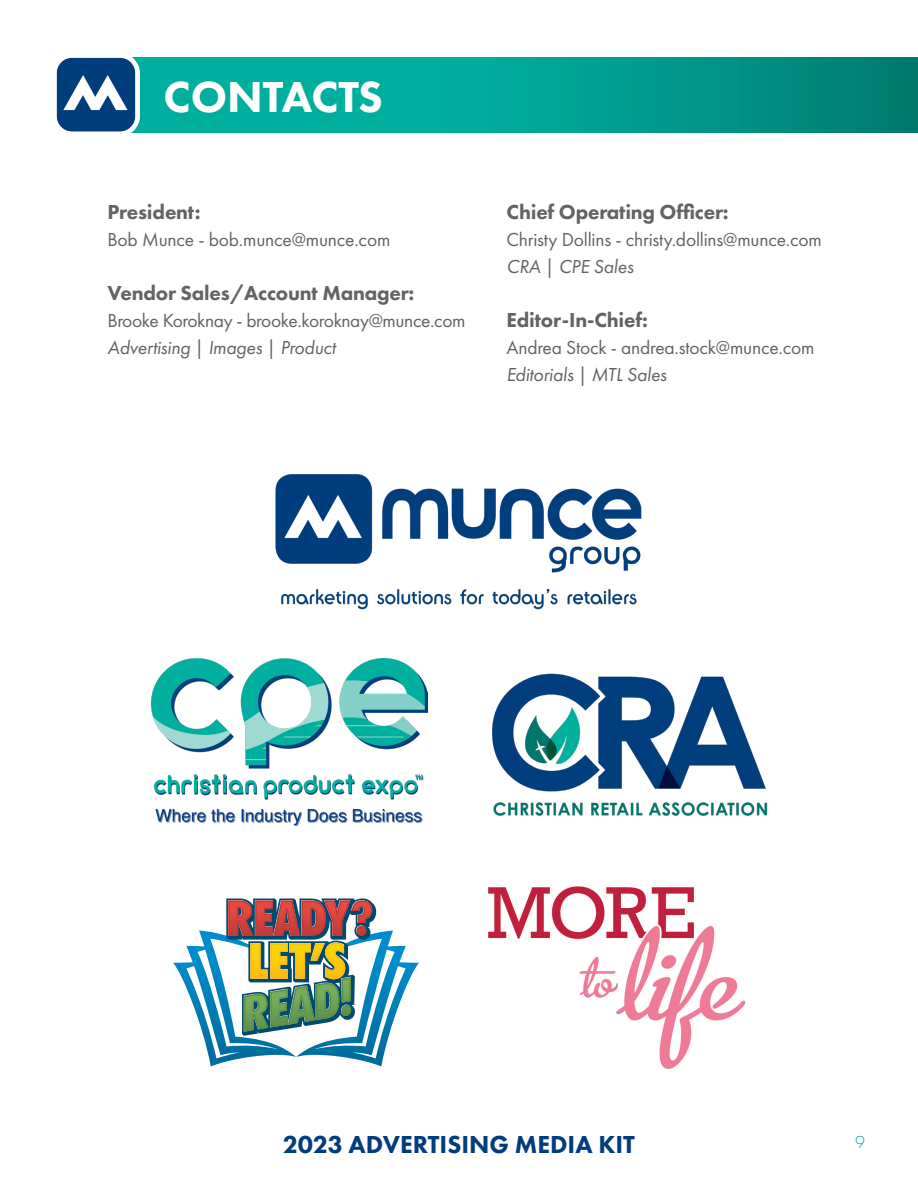
<style>
.page{position:relative;width:918px;height:1188px;background:#fff}
.page>*{position:absolute;margin:0;border:0;box-sizing:border-box;transform-origin:0 0}
.t1{font:800 45px "Futura PT";color:#fff}
.t2{font:800 25.5px "Futura PT";color:#013d7d}
.t3{font:800 21px "Futura PT";letter-spacing:-.01em;color:#636366}
.t4{font:19.5px "Futura PT";letter-spacing:-.01em;color:#636366}
.t5{font:italic 19.5px "Futura PT";letter-spacing:-.01em;color:#636366}
.t6{font:300 18px "Futura PT";color:#00ae9d}
</style>
<div class="page">
<div style="left:123px;top:58px;width:795px;height:75px;background:linear-gradient(to right,#0ba,#008578)"></div>
<img style="left:492px;top:673px;width:275px;height:143px">
<img style="left:152px;top:659px;width:275px;height:167px">
<img style="left:275px;top:474px;width:367px;height:135px">
<img style="left:57px;top:58px;width:78px;height:73px">
<div style="left:52px;top:53px;width:88px;height:83px;border:4px solid #fff;border-radius:18px"></div>
<img style="left:488px;top:886px;width:258px;height:183px">
<svg style="left:173px;top:898px;width:246px;height:168px"></svg>
<p class="t1" style="left:164px;top:69px;width:221px">CONTACTS</p>
<p class="t3" style="left:107px;top:199px;width:95px">President:</p>
<p class="t4" style="left:107px;top:228px;width:284px">Bob Munce - bob.munce@munce.com</p>
<p class="t3" style="left:107px;top:280px;width:308px">Vendor Sales/Account Manager:</p>
<p class="t4" style="left:107px;top:309px;width:360px">Brooke Koroknay - brooke.koroknay@munce.com</p>
<p class="t5" style="left:107px;top:336px;width:230px">Advertising | Images | Product</p>
<p class="t3" style="left:507px;top:199px;width:224px">Chief Operating Officer:</p>
<p class="t4" style="left:507px;top:228px;width:317px">Christy Dollins - christy.dollins@munce.com</p>
<p class="t5" style="left:507px;top:255px;width:128px">CRA | CPE Sales</p>
<p class="t3" style="left:507px;top:307px;width:143px">Editor-In-Chief:</p>
<p class="t4" style="left:507px;top:336px;width:310px">Andrea Stock - andrea.stock@munce.com</p>
<p class="t5" style="left:507px;top:363px;width:162px">Editorials | MTL Sales</p>
<h2 class="t2" style="left:283px;top:1129px;width:354px">2023 ADVERTISING MEDIA KIT</h2>
<p class="t6" style="left:855px;top:1132px;width:11px">9</p>
</div>
